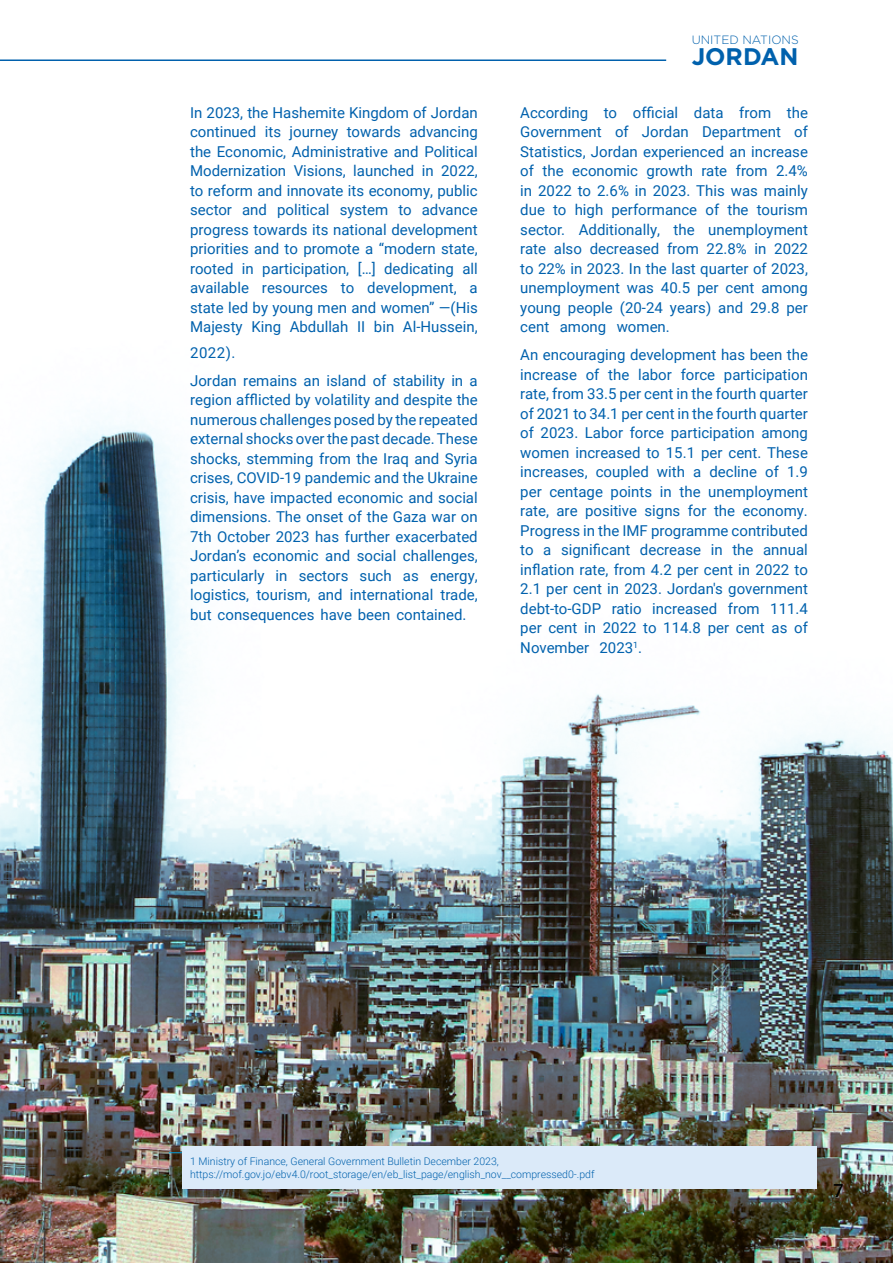
<style>
.page{position:relative;width:893px;height:1263px;background:#fff}
.page>*{position:absolute;margin:0;border:0;box-sizing:border-box;transform-origin:0 0}
.t1{font:700 24px "Gotham";color:#0061ad}
.t2{font:500 18px "Roboto";color:#000}
.t3{font:15px/19.5px "Roboto";color:#0061ad;text-align:justify}
.t4{font:300 12px "Gotham";color:#0061ad}
.t5{font:300 10.5px/12.6px "Roboto";color:#0061ad}
</style>
<div class="page">
<img style="left:0;top:415px;width:893px;height:848px">
<hr style="left:169px;top:1152px;width:212px;height:1px;background:#009bd9">
<div style="left:182px;top:1146px;width:634px;height:31px;background:#dbeaf9"></div>
<div style="left:182px;top:1158px;width:634px;height:31px;background:#dbeaf9"></div>
<hr style="left:0;top:59px;width:666px;height:2px;background:#0061ad">
<p class="t3" style="left:190px;top:102px;width:289px">In 2023, the Hashemite Kingdom of Jordan continued its journey towards advancing the Economic, Administrative and Political Modernization Visions, launched in 2022, to reform and innovate its economy, public sector and political system to advance progress towards its national development priorities and to promote a “modern state, rooted in participation, […] dedicating all available resources to development, a state led by young men and women” —(His Majesty King Abdullah II bin Al-Hussein,</p>
<p class="t3" style="left:190px;top:338px;width:289px;line-height:28px">2022).<br>Jordan remains an island of stability in a</p>
<p class="t3" style="left:190px;top:390px;width:289px">region afflicted by volatility and despite the numerous challenges posed by the repeated external shocks over the past decade. These shocks, stemming from the Iraq and Syria crises, COVID-19 pandemic and the Ukraine crisis, have impacted economic and social dimensions. The onset of the Gaza war on 7th October 2023 has further exacerbated Jordan’s economic and social challenges, particularly in sectors such as energy, logistics, tourism, and international trade, but consequences have been contained.</p>
<p class="t4" style="left:692px;top:33px;width:108px">UNITED NATIONS</p>
<h1 class="t1" style="left:692px;top:41px;width:108px">JORDAN</h1>
<p class="t3" style="left:520px;top:102px;width:289px">According to official data from the Government of Jordan Department of Statistics, Jordan experienced an increase of the economic growth rate from 2.4% in 2022 to 2.6% in 2023. This was mainly due to high performance of the tourism sector. Additionally, the unemployment rate also decreased from 22.8% in 2022 to 22% in 2023. In the last quarter of 2023, unemployment was 40.5 per cent among young people (20-24 years) and 29.8 per cent among women.</p>
<p class="t3" style="left:520px;top:345px;width:289px">An encouraging development has been the increase of the labor force participation rate, from 33.5 per cent in the fourth quarter of 2021 to 34.1 per cent in the fourth quarter of 2023. Labor force participation among women increased to 15.1 per cent. These increases, coupled with a decline of 1.9 per centage points in the unemployment rate, are positive signs for the economy.<br>Progress in the IMF programme contributed to a significant decrease in the annual inflation rate, from 4.2 per cent in 2022 to 2.1 per cent in 2023. Jordan's government debt-to-GDP ratio increased from 111.4 per cent in 2022 to 114.8 per cent as of November 2023<sup>1</sup>.</p>
<p class="t5" style="left:190px;top:1155px;width:406px">1 Ministry of Finance, General Government Bulletin December 2023, https://mof.gov.jo/ebv4.0/root_storage/en/eb_list_page/english_nov__compressed0-.pdf</p>
<p class="t2" style="left:834px;top:1178px;width:12px">7</p>
</div>
